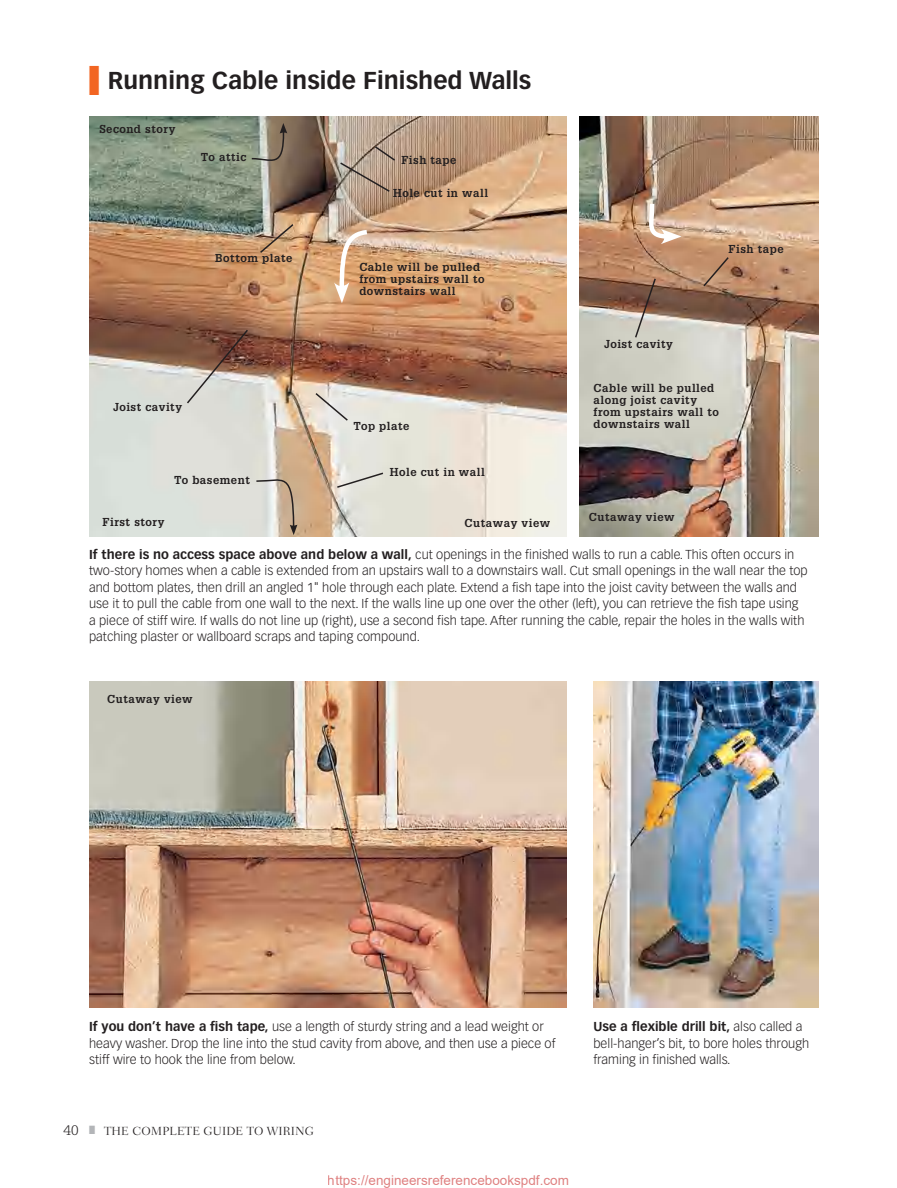
<style>
.page{position:relative;width:897px;height:1188px;background:#fff}
.page>*{position:absolute;margin:0;border:0;box-sizing:border-box;transform-origin:0 0}
.t1{font:42px "Zapf Dingbats Std";color:#f26522;scale:.32 1}
.t2{font:700 24px "Vectora LT Std";color:#231f20}
.t3{font:13.5px "Arial";color:rgb(191 0 0/.5)}
.t4{font:300 12.75px/16.5px "Vectora LT Std";letter-spacing:.005em;color:#231f20}
.t5{font:300 12px "Fairfield LT Std";letter-spacing:.01em;color:#231f20}
.t6{font:700 11.25px/12px "Glypha LT Std";letter-spacing:.045em;color:#231f20}
.s1{font-weight:700}
.s2{font-family:"Glypha LT Std";font-size:13.5px}
.s3{color:#b3b5b8}
</style>
<div class="page">
<img style="left:89px;top:682px;width:477px;height:326px">
<img style="left:593px;top:682px;width:225px;height:326px">
<img style="left:89px;top:117px;width:477px;height:419px">
<img style="left:580px;top:117px;width:238px;height:419px">
<svg style="left:701px;top:256px;width:29px;height:32px"></svg>
<svg style="left:645px;top:199px;width:36px;height:45px"></svg>
<svg style="left:633px;top:277px;width:24px;height:62px"></svg>
<svg style="left:334px;top:227px;width:38px;height:76px;background:#dbb18d"></svg>
<svg style="left:250px;top:123px;width:146px;height:70px;background:#938474"></svg>
<img style="left:185px;top:223px;width:112px;height:312px">
<svg style="left:314px;top:391px;width:71px;height:98px;background:#ded8cd"></svg>
<h1 class="t1" style="left:89px;top:56px;width:33px">■</h1>
<h2 class="t2" style="left:108px;top:69px;width:425px">Running Cable inside Finished Walls</h2>
<p class="t6" style="left:99px;top:124px;width:77px">Second story</p>
<p class="t6" style="left:201px;top:152px;width:47px">To attic</p>
<p class="t6" style="left:215px;top:253px;width:79px">Bottom plate</p>
<p class="t6" style="left:113px;top:402px;width:70px">Joist cavity</p>
<p class="t6" style="left:174px;top:476px;width:77px">To basement</p>
<p class="t6" style="left:103px;top:517px;width:63px">First story</p>
<p class="t6" style="left:401px;top:155px;width:57px">Fish tape</p>
<p class="t6" style="left:393px;top:188px;width:96px">Hole cut in wall</p>
<p class="t6" style="left:359px;top:262px;width:127px">Cable will be pulled from upstairs wall to downstairs wall</p>
<p class="t6" style="left:353px;top:421px;width:57px">Top plate</p>
<p class="t6" style="left:390px;top:467px;width:96px">Hole cut in wall</p>
<p class="t6" style="left:464px;top:518px;width:87px">Cutaway view</p>
<p class="t6" style="left:728px;top:244px;width:57px">Fish tape</p>
<p class="t6" style="left:604px;top:339px;width:70px">Joist cavity</p>
<p class="t6" style="left:593px;top:384px;width:127px">Cable will be pulled along joist cavity from upstairs wall to downstairs wall</p>
<p class="t6" style="left:589px;top:513px;width:87px">Cutaway view</p>
<p class="t4" style="left:89px;top:547px;width:720px"><span class="s1">If there is no access space above and below a wall,</span> cut openings in the finished walls to run a cable. This often occurs in two-story homes when a cable is extended from an upstairs wall to a downstairs wall. Cut small openings in the wall near the top and bottom plates, then drill an angled 1" hole through each plate. Extend a fish tape into the joist cavity between the walls and use it to pull the cable from one wall to the next. If the walls line up one over the other (left), you can retrieve the fish tape using a piece of stiff wire. If walls do not line up (right), use a second fish tape. After running the cable, repair the holes in the walls with patching plaster or wallboard scraps and taping compound.</p>
<p class="t6" style="left:107px;top:694px;width:87px">Cutaway view</p>
<p class="t4" style="left:89px;top:1019px;width:468px"><span class="s1">If you don’t have a fish tape,</span> use a length of sturdy string and a lead weight or heavy washer. Drop the line into the stud cavity from above, and then use a piece of stiff wire to hook the line from below.</p>
<p class="t5" style="left:64px;top:1125px;width:252px"><span class="s2">40</span> <span class="s3">■</span> THE COMPLETE GUIDE TO WIRING</p>
<p class="t3" style="left:328px;top:1171px;width:242px">https://engineersreferencebookspdf.com</p>
<p class="t4" style="left:593px;top:1019px;width:217px"><span class="s1">Use a flexible drill bit,</span> also called a bell-hanger’s bit, to bore holes through framing in finished walls.</p>
</div>
